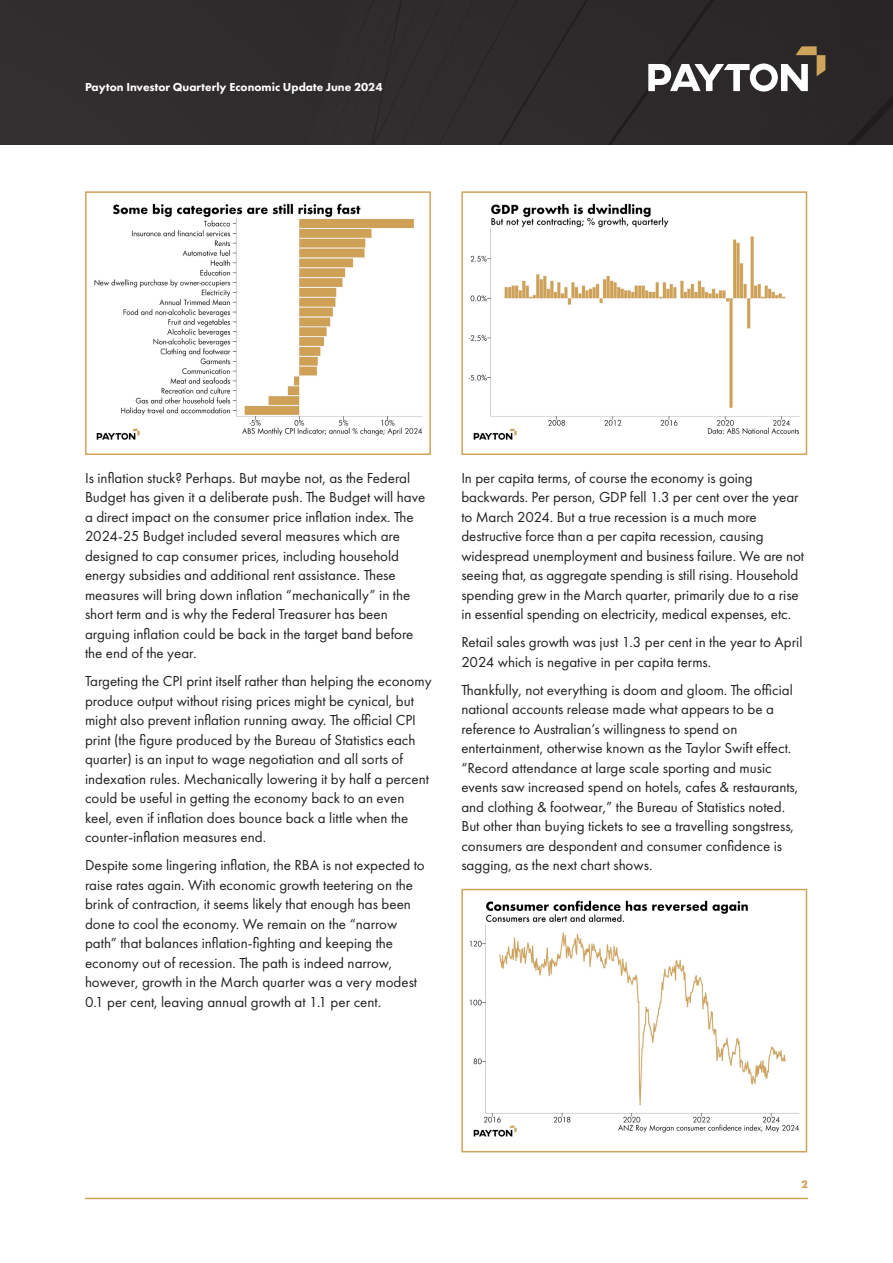
<style>
.page{position:relative;width:893px;height:1263px;background:#fff}
.page>*{position:absolute;margin:0;border:0;box-sizing:border-box;transform-origin:0 0}
.Body_Copy{font:15px/19.5px "Futura PT";color:#231f20}
.t1{font:800 12px "Futura PT";color:#fff}
.t2{font:700 11.25px "Futura PT";color:#cfa35a}
</style>
<div class="page">
<div style="left:0;top:0;width:893px;height:145px;background:#2f2b2c"></div>
<svg style="left:648px;top:46px;width:177px;height:46px"></svg>
<hr style="left:85px;top:1198px;width:723px;height:1px;background:#cfa35a">
<img style="left:94px;top:203px;width:329px;height:237px">
<img style="left:468px;top:203px;width:332px;height:237px">
<img style="left:469px;top:901px;width:331px;height:236px">
<div style="left:85px;top:191px;width:346px;height:264px;border:2px solid #cfa35a"></div>
<div style="left:461px;top:191px;width:346px;height:264px;border:2px solid #cfa35a"></div>
<div style="left:461px;top:889px;width:346px;height:263px;border:2px solid #cfa35a"></div>
<p class="t1" style="left:85px;top:79px;width:299px">Payton Investor Quarterly Economic Update June 2024</p>
<p class="Body_Copy" style="left:85px;top:468px;width:342px">Is inflation stuck? Perhaps. But maybe not, as the Federal Budget has given it a deliberate push. The Budget will have a direct impact on the consumer price inflation index. The 2024-25 Budget included several measures which are designed to cap consumer prices, including household energy subsidies and additional rent assistance. These measures will bring down inflation “mechanically” in the short term and is why the Federal Treasurer has been arguing inflation could be back in the target band before the end of the year.</p>
<p class="Body_Copy" style="left:85px;top:671px;width:348px">Targeting the CPI print itself rather than helping the economy produce output without rising prices might be cynical, but might also prevent inflation running away. The official CPI print (the figure produced by the Bureau of Statistics each quarter) is an input to wage negotiation and all sorts of indexation rules. Mechanically lowering it by half a percent could be useful in getting the economy back to an even keel, even if inflation does bounce back a little when the counter-inflation measures end.</p>
<p class="Body_Copy" style="left:85px;top:855px;width:341px">Despite some lingering inflation, the RBA is not expected to raise rates again. With economic growth teetering on the brink of contraction, it seems likely that enough has been done to cool the economy. We remain on the “narrow path” that balances inflation-fighting and keeping the economy out of recession. The path is indeed narrow, however, growth in the March quarter was a very modest 0.1 per cent, leaving annual growth at 1.1 per cent.</p>
<p class="Body_Copy" style="left:461px;top:468px;width:344px">In per capita terms, of course the economy is going backwards. Per person, GDP fell 1.3 per cent over the year to March 2024. But a true recession is a much more destructive force than a per capita recession, causing widespread unemployment and business failure. We are not seeing that, as aggregate spending is still rising. Household spending grew in the March quarter, primarily due to a rise in essential spending on electricity, medical expenses, etc.</p>
<p class="Body_Copy" style="left:461px;top:632px;width:343px">Retail sales growth was just 1.3 per cent in the year to April<br>2024 which is negative in per capita terms.</p>
<p class="Body_Copy" style="left:461px;top:680px;width:338px">Thankfully, not everything is doom and gloom. The official national accounts release made what appears to be a reference to Australian’s willingness to spend on entertainment, otherwise known as the Taylor Swift effect. “Record attendance at large scale sporting and music events saw increased spend on hotels, cafes &amp; restaurants, and clothing &amp; footwear,” the Bureau of Statistics noted.<br>But other than buying tickets to see a travelling songstress, consumers are despondent and consumer confidence is sagging, as the next chart shows.</p>
<p class="t2" style="left:801px;top:1177px;width:8px">2</p>
</div>
